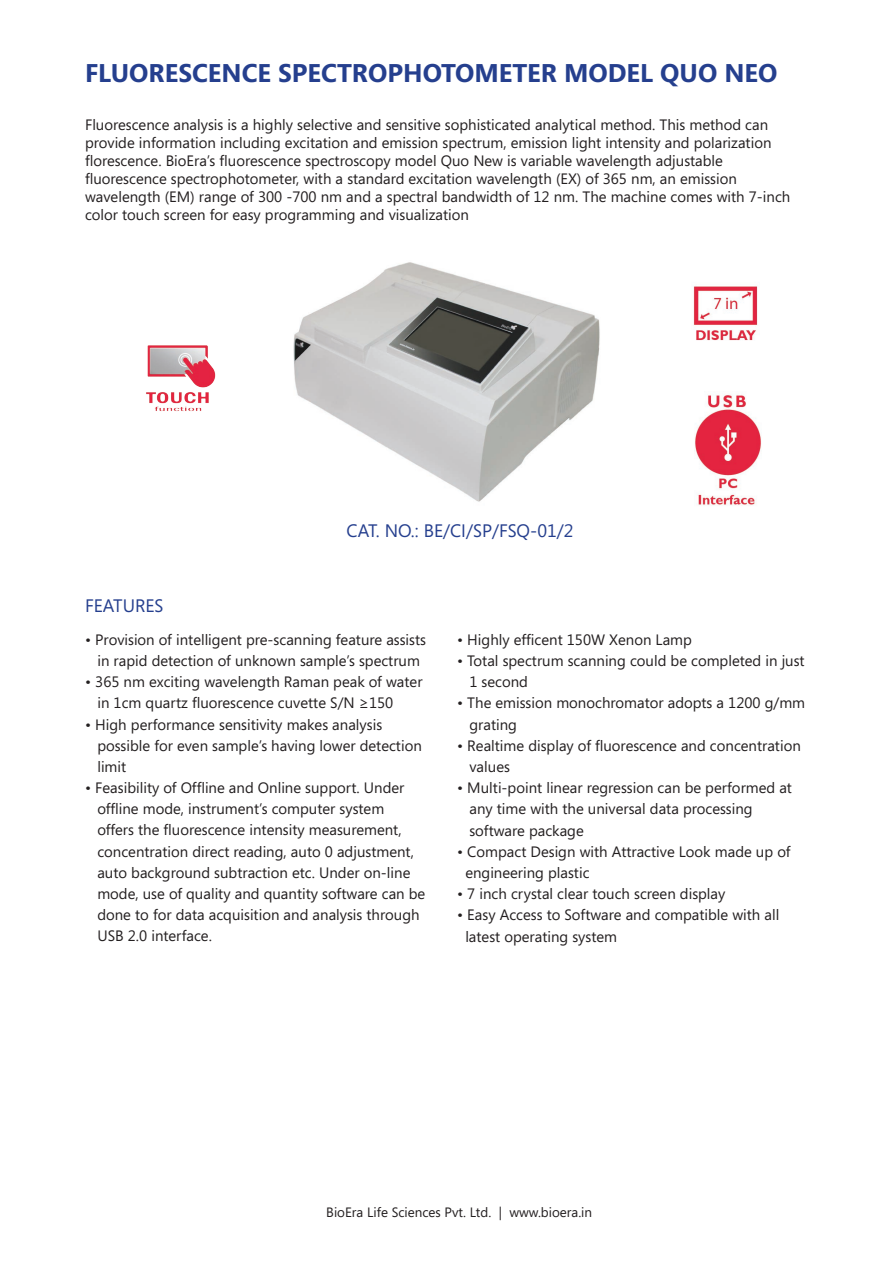
<style>
.page{position:relative;width:893px;height:1263px;background:#fff}
.page>*{position:absolute;margin:0;border:0;box-sizing:border-box;transform-origin:0 0}
.t1{font:700 25.5px "Segoe";color:#253f8e}
.t2{font:18px "Segoe";color:#253f8e}
.t3{font:15px/21.1px "Segoe";color:#231f20}
.t4{font:13.5px "Segoe";color:#231f20}
</style>
<div class="page">
<img style="left:293px;top:262px;width:307px;height:240px">
<img style="left:146px;top:345px;width:70px;height:66px">
<img style="left:693px;top:286px;width:65px;height:55px">
<img style="left:694px;top:395px;width:67px;height:110px">
<h1 class="t1" style="left:85px;top:55px;width:694px">FLUORESCENCE SPECTROPHOTOMETER MODEL QUO NEO</h1>
<p class="t3" style="left:85px;top:115px;width:707px;line-height:18px">Fluorescence analysis is a highly selective and sensitive sophisticated analytical method. This method can provide information including excitation and emission spectrum, emission light intensity and polarization florescence. BioEra’s fluorescence spectroscopy model Quo New is variable wavelength adjustable fluorescence spectrophotometer, with a standard excitation wavelength (EX) of 365 nm, an emission wavelength (EM) range of 300 -700 nm and a spectral bandwidth of 12 nm. The machine comes with 7-inch color touch screen for easy programming and visualization</p>
<p class="t2" style="left:347px;top:518px;width:228px">CAT. NO.: BE/CI/SP/FSQ-01/2</p>
<p class="t2" style="left:85px;top:593px;width:80px">FEATURES</p>
<p class="t3" style="left:85px;top:628px;width:342px;text-align:center">• Provision of intelligent pre-scanning feature assists in rapid detection of unknown sample’s spectrum</p>
<p class="t3" style="left:97px;top:671px;width:327px;text-indent:-12px">• 365 nm exciting wavelength Raman peak of water in 1cm quartz fluorescence cuvette S/N ≥150</p>
<p class="t3" style="left:97px;top:713px;width:326px;text-indent:-12px">• High performance sensitivity makes analysis possible for even sample’s having lower detection limit</p>
<p class="t3" style="left:97px;top:777px;width:329px;text-indent:-12px">• Feasibility of Offline and Online support. Under offline mode, instrument’s computer system<br>offers the fluorescence intensity measurement, concentration direct reading, auto 0 adjustment, auto background subtraction etc. Under on-line mode, use of quality and quantity software can be done to for data acquisition and analysis through USB 2.0 interface.</p>
<p class="t3" style="left:457px;top:628px;width:236px">• Highly efficent 150W Xenon Lamp</p>
<p class="t3" style="left:469px;top:650px;width:337px;text-indent:-12px">• Total spectrum scanning could be completed in just<br>1 second</p>
<p class="t3" style="left:469px;top:692px;width:337px;text-indent:-12px">• The emission monochromator adopts a 1200 g/mm grating</p>
<p class="t3" style="left:469px;top:734px;width:333px;text-indent:-12px">• Realtime display of fluorescence and concentration values</p>
<p class="t3" style="left:469px;top:777px;width:324px;text-indent:-12px">• Multi-point linear regression can be performed at any time with the universal data processing software package</p>
<p class="t3" style="left:465px;top:840px;width:327px;text-indent:-8px">• Compact Design with Attractive Look made up of engineering plastic</p>
<p class="t3" style="left:457px;top:883px;width:270px">• 7 inch crystal clear touch screen display</p>
<p class="t3" style="left:465px;top:904px;width:316px;text-indent:-8px">• Easy Access to Software and compatible with all latest operating system</p>
<p class="t4" style="left:326px;top:1203px;width:267px">BioEra Life Sciences Pvt. Ltd. | www.bioera.in</p>
</div>
